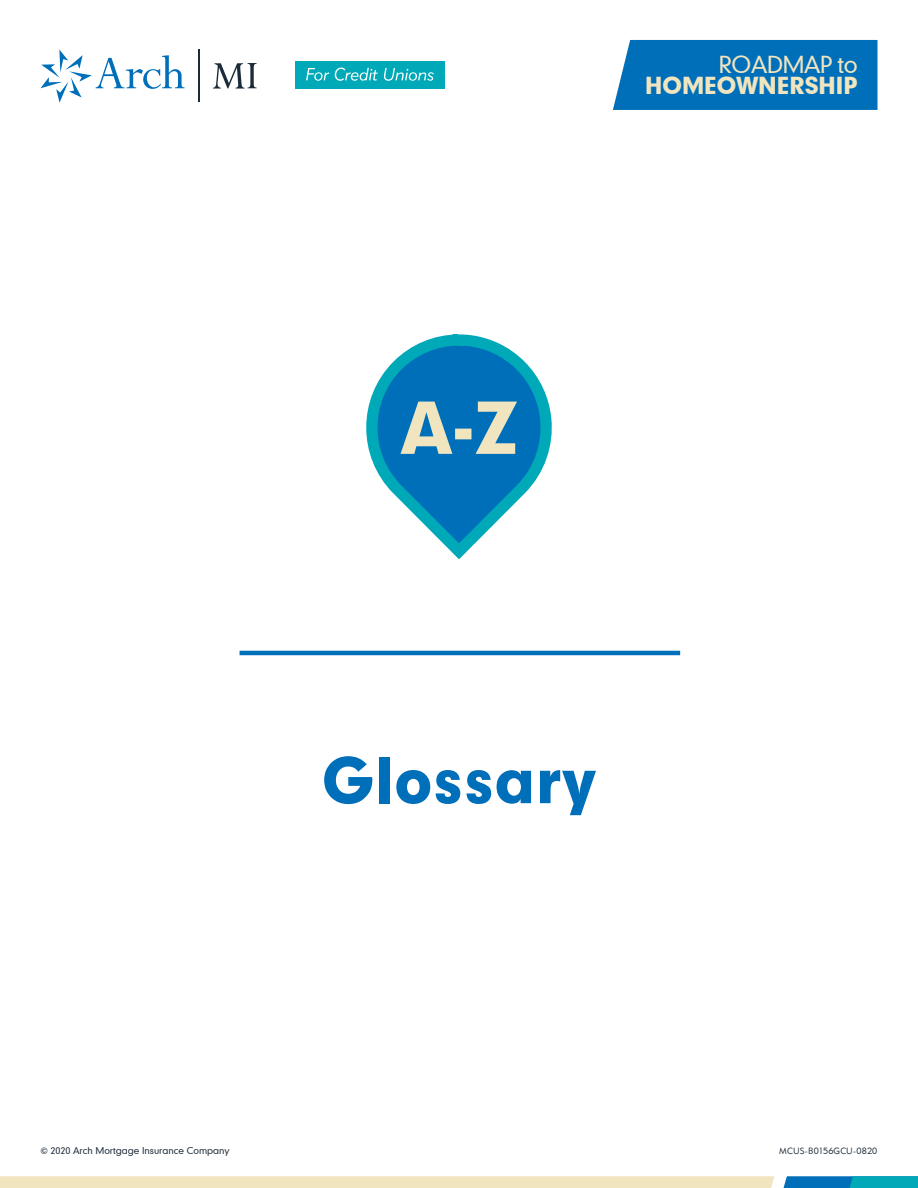
<style>
.page{position:relative;width:918px;height:1188px;background:#fff}
.page>*{position:absolute;margin:0;border:0;box-sizing:border-box;transform-origin:0 0}
.t1{font:60.3px "Geometric 706 BT Black B";color:#006fba}
.t2{font:22.5px "Geometric 706 BT Black B";letter-spacing:-.03em;color:#f0e5bf}
.t3{font:22.5px "Geometric 706 BT Medium B";letter-spacing:-.03em;color:#f0e5bf}
.t4{font:9px "Geometric 706 BT Medium B";color:#1c2b39}
.t5{font:9px "Geometric 415 BT Lite A";letter-spacing:.01em;color:#1c2b39}
</style>
<div class="page">
<svg style="left:40px;top:50px;width:145px;height:53px"></svg>
<hr style="left:198px;top:50px;width:1px;height:52px;background:#1c2b39">
<svg style="left:213px;top:63px;width:44px;height:26px"></svg>
<div style="left:295px;top:61px;width:150px;height:28px;background:#00a9b7"></div>
<svg style="left:306px;top:68px;width:23px;height:13px"></svg>
<svg style="left:335px;top:68px;width:43px;height:13px"></svg>
<svg style="left:384px;top:68px;width:50px;height:13px"></svg>
<svg style="left:0;top:1176px;width:918px;height:12px;background:#ced9c0"></svg>
<div style="left:613px;top:40px;width:265px;height:70px;background:#006fba"></div>
<hr style="left:240px;top:651px;width:440px;height:4px;background:#006fba">
<svg style="left:427px;top:334px;width:125px;height:226px"></svg>
<svg style="left:366px;top:340px;width:182px;height:211px"></svg>
<h2 class="t3" style="left:718px;top:50px;width:141px">ROADMAP to</h2>
<h2 class="t2" style="left:645px;top:71px;width:214px">HOMEOWNERSHIP</h2>
<h1 class="t1" style="left:321px;top:739px;width:277px">Glossary</h1>
<p class="t4" style="left:40px;top:1145px;width:191px">© 2020 Arch Mortgage Insurance Company</p>
<p class="t5" style="left:779px;top:1146px;width:100px">MCUS-B0156GCU-0820</p>
</div>
